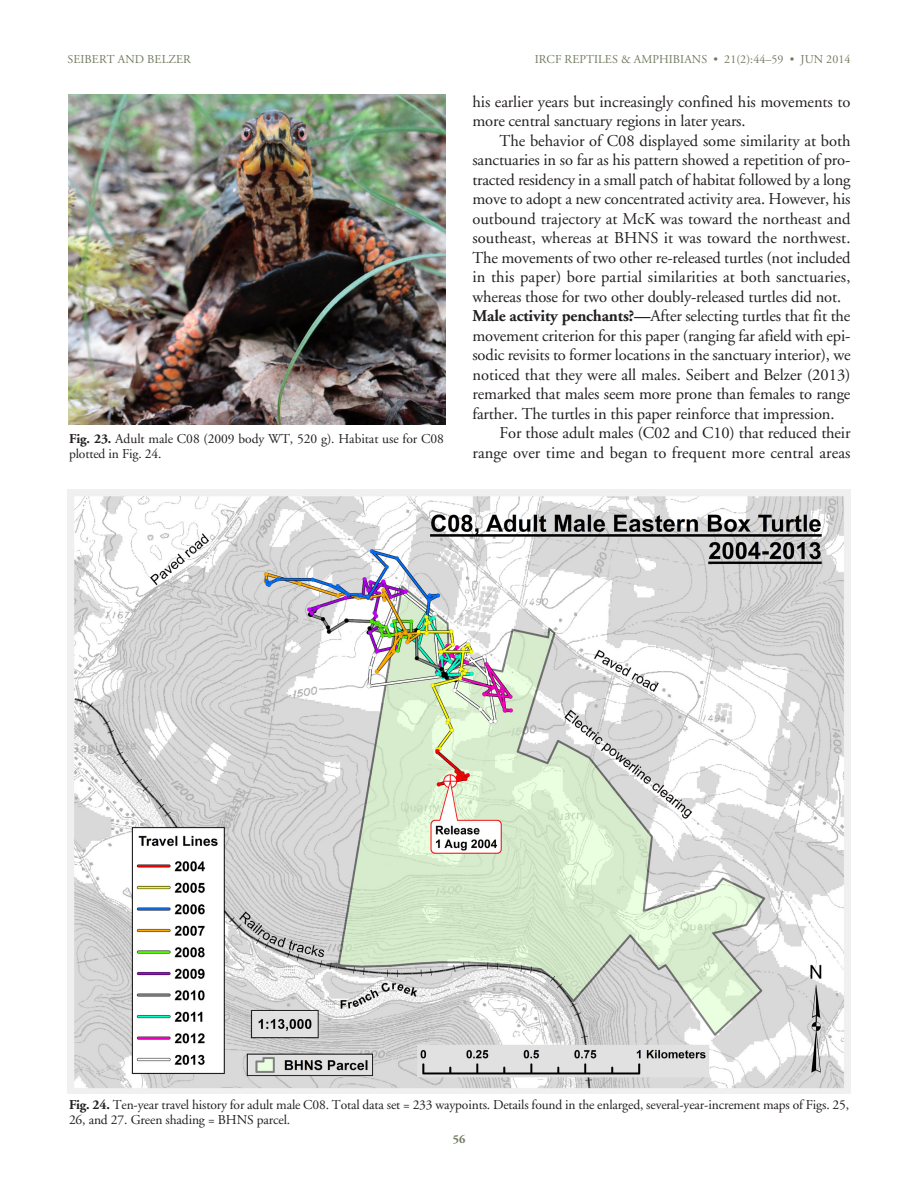
<style>
.page{position:relative;width:918px;height:1188px;background:#fff}
.page>*{position:absolute;margin:0;border:0;box-sizing:border-box;transform-origin:0 0}
.TEXT{font:16.5px/19.5px "Adobe Garamond";letter-spacing:-.01em;color:#231f20;text-align:justify}
.Figure_Caption{font:13.5px/15px "Adobe Garamond";letter-spacing:-.01em;color:#231f20}
.Running_Head_RIGHT{font:12px "Adobe Garamond";letter-spacing:.005em;color:#717a60}
.Running_Head_LEFT{font:12px "Adobe Garamond";letter-spacing:.005em;color:#717a60}
.t1{font:700 12px "Adobe Garamond";color:#717a60}
.s1{font-weight:700}
</style>
<div class="page">
<img style="left:68px;top:489px;width:782px;height:605px">
<img style="left:68px;top:94px;width:378px;height:331px">
<p class="Running_Head_LEFT" style="left:68px;top:53px;width:125px">SEIBERT AND BELZER</p>
<p class="Figure_Caption" style="left:69px;top:431px;width:377px"><span class="s1">Fig. 23.</span> Adult male C08 (2009 body WT, 520 g). Habitat use for C08 plotted in Fig. 24.</p>
<p class="Running_Head_RIGHT" style="left:535px;top:53px;width:317px">IRCF REPTILES &amp; AMPHIBIANS • 21(2):44–59 • JUN 2014</p>
<p class="TEXT" style="left:472px;top:92px;width:379px">his earlier years but increasingly confined his movements to more central sanctuary regions in later years.</p>
<p class="TEXT" style="left:472px;top:131px;width:380px;text-indent:27px">The behavior of C08 displayed some similarity at both sanctuaries in so far as his pattern showed a repetition of pro&shy;tracted residency in a small patch of habitat followed by a long move to adopt a new concentrated activity area. However, his outbound trajectory at McK was toward the northeast and southeast, whereas at BHNS it was toward the northwest.<br>The movements of two other re-released turtles (not included in this paper) bore partial similarities at both sanctuaries, whereas those for two other doubly-released turtles did not.</p>
<p class="TEXT" style="left:472px;top:307px;width:380px"><span class="s1">Male activity penchants?—</span>After selecting turtles that fit the movement criterion for this paper (ranging far afield with epi&shy;sodic revisits to former locations in the sanctuary interior), we noticed that they were all males. Seibert and Belzer (2013) remarked that males seem more prone than females to range farther. The turtles in this paper reinforce that impression.</p>
<p class="TEXT" style="left:472px;top:424px;width:380px;text-align:right">For those adult males (C02 and C10) that reduced their range over time and began to frequent more central areas</p>
<p class="Figure_Caption" style="left:69px;top:1098px;width:782px"><span class="s1">Fig. 24.</span> Ten-year travel history for adult male C08. Total data set = 233 waypoints. Details found in the enlarged, several-year-increment maps of Figs. 25,<br>26, and 27. Green shading = BHNS parcel.</p>
<p class="t1" style="left:453px;top:1132px;width:14px">56</p>
</div>
